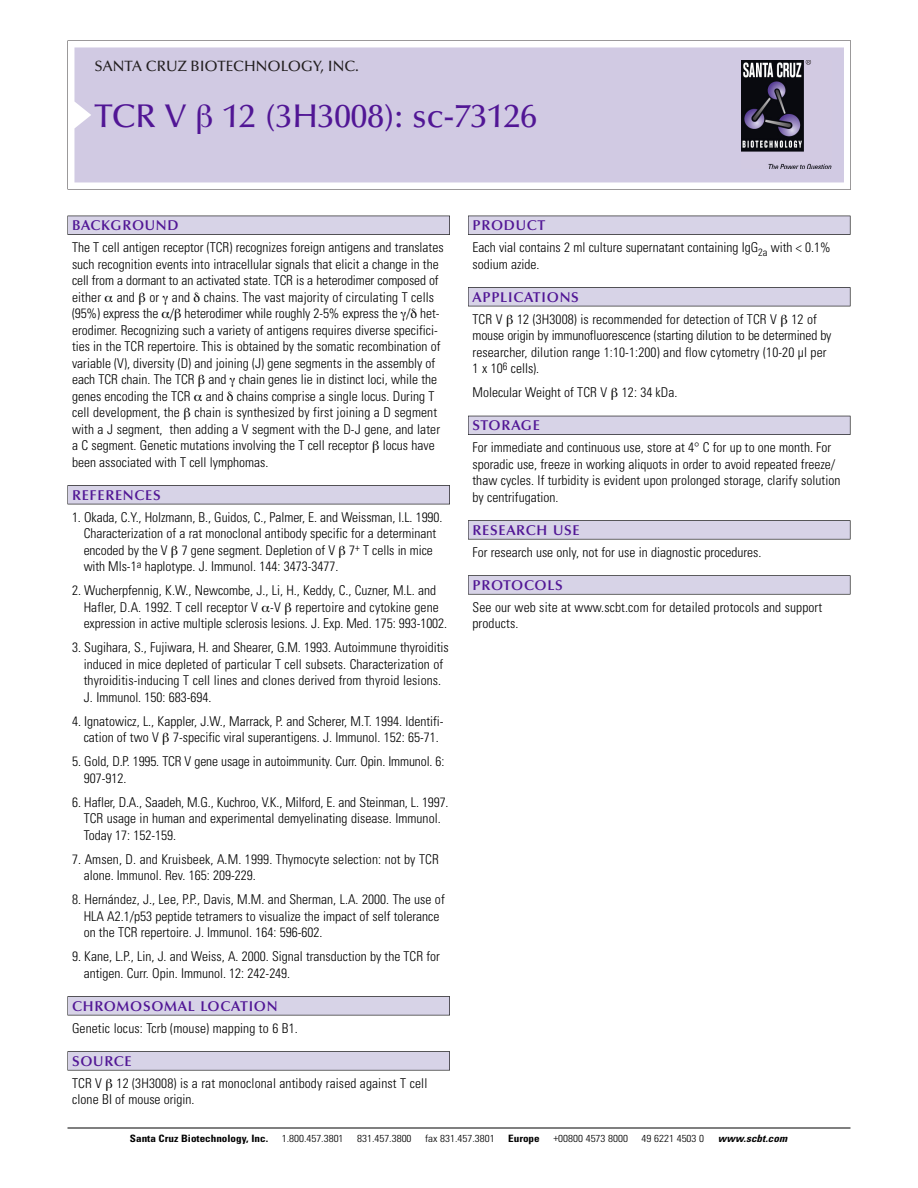
<style>
.page{position:relative;width:918px;height:1188px;background:#fff}
.page>*{position:absolute;margin:0;border:0;box-sizing:border-box;transform-origin:0 0}
.t1{font:500 33px "Optima";color:#511695}
.t2{font:500 15px "Optima";color:#231f20}
.t3{font:600 14.25px "Optima";letter-spacing:.05em;color:#511695}
.t4{font:300 condensed 13.5px/16.5px "Univers";color:#000}
.t5{font:300 condensed 10.2px "Univers";color:#000;scale:1.1 1}
.t6{font:700 condensed 10.2px "Univers";color:#000;scale:1.1 1}
.t7{font:italic 700 condensed 10.2px "Univers";letter-spacing:.005em;color:#000;scale:1.1 1}
</style>
<div class="page">
<svg style="left:68px;top:40px;width:783px;height:149px"></svg>
<div style="left:74px;top:47px;width:770px;height:135px;background:#d1cae3"></div>
<img style="left:741px;top:60px;width:90px;height:108px">
<div style="left:68px;top:216px;width:382px;height:19px;background:#525155"></div>
<div style="left:68px;top:216px;width:381px;height:18px;background:#d7d3e7"></div>
<div style="left:68px;top:485px;width:382px;height:19px;background:#525155"></div>
<div style="left:68px;top:486px;width:381px;height:18px;background:#d7d3e7"></div>
<div style="left:68px;top:996px;width:382px;height:19px;background:#545357"></div>
<div style="left:68px;top:997px;width:381px;height:18px;background:#d7d3e7"></div>
<div style="left:68px;top:1051px;width:382px;height:19px;background:#575759"></div>
<div style="left:68px;top:1052px;width:381px;height:18px;background:#d7d3e7"></div>
<div style="left:468px;top:216px;width:382px;height:19px;background:#525155"></div>
<div style="left:468px;top:216px;width:382px;height:18px;background:#d7d3e7"></div>
<div style="left:468px;top:287px;width:382px;height:19px;background:#525155"></div>
<div style="left:468px;top:288px;width:382px;height:18px;background:#d7d3e7"></div>
<div style="left:468px;top:416px;width:382px;height:19px;background:#525158"></div>
<div style="left:468px;top:416px;width:382px;height:18px;background:#d7d3e7"></div>
<div style="left:468px;top:520px;width:382px;height:19px;background:#575759"></div>
<div style="left:468px;top:521px;width:382px;height:18px;background:#d7d3e7"></div>
<svg style="left:468px;top:575px;width:382px;height:20px"></svg>
<div style="left:468px;top:576px;width:382px;height:18px;background:#d7d3e7"></div>
<hr style="left:68px;top:1128px;width:782px;height:1px;background:#000">
<svg style="left:198px;top:105px;width:14px;height:29px"></svg>
<p class="t2" style="left:94px;top:61px;width:266px">SANTA CRUZ BIOTECHNOLOGY, INC.</p>
<h1 class="t1" style="left:94px;top:103px;width:444px">TCR V 12 (3H3008): sc-73126</h1>
<p class="t3" style="left:72px;top:219px;width:108px">BACKGROUND</p>
<p class="t4" style="left:72px;top:240px;width:373px">The T cell antigen receptor (TCR) recognizes foreign antigens and translates such recognition events into intracellular signals that elicit a change in the cell from a dormant to an activated state. TCR is a heterodimer composed of either and or and chains. The vast majority of circulating T cells (95%) express the / heterodimer while roughly 2-5% express the / het&shy;erodimer. Recognizing such a variety of antigens requires diverse specifici&shy;ties in the TCR repertoire. This is obtained by the somatic recombination of variable (V), diversity (D) and joining (J) gene segments in the assembly of each TCR chain. The TCR and chain genes lie in distinct loci, while the genes encoding the TCR and chains comprise a single locus. During T cell development, the chain is synthesized by first joining a D segment with a J segment, then adding a V segment with the D-J gene, and later a C segment. Genetic mutations involving the T cell receptor locus have been associated with T cell lymphomas.</p>
<p class="t3" style="left:72px;top:489px;width:90px">REFERENCES</p>
<p class="t4" style="left:84px;top:510px;width:360px;text-indent:-12px">1. Okada, C.Y., Holzmann, B., Guidos, C., Palmer, E. and Weissman, I.L. 1990.<br>Characterization of a rat monoclonal antibody specific for a determinant encoded by the V 7 gene segment. Depletion of V 7<sup>+</sup> T cells in mice with Mls-1<sup>a</sup> haplotype. J. Immunol. 144: 3473-3477.</p>
<p class="t4" style="left:84px;top:583px;width:365px;text-indent:-12px">2. Wucherpfennig, K.W., Newcombe, J., Li, H., Keddy, C., Cuzner, M.L. and<br>Hafler, D.A. 1992. T cell receptor V -V repertoire and cytokine gene expression in active multiple sclerosis lesions. J. Exp. Med. 175: 993-1002.</p>
<p class="t4" style="left:84px;top:640px;width:367px;text-indent:-12px">3. Sugihara, S., Fujiwara, H. and Shearer, G.M. 1993. Autoimmune thyroiditis induced in mice depleted of particular T cell subsets. Characterization of thyroiditis-inducing T cell lines and clones derived from thyroid lesions.<br>J. Immunol. 150: 683-694.</p>
<p class="t4" style="left:72px;top:714px;width:373px;text-align:center">4. Ignatowicz, L., Kappler, J.W., Marrack, P. and Scherer, M.T. 1994. Identifi&shy;cation of two V 7-specific viral superantigens. J. Immunol. 152: 65-71.</p>
<p class="t4" style="left:84px;top:754px;width:362px;text-indent:-12px">5. Gold, D.P. 1995. TCR V gene usage in autoimmunity. Curr. Opin. Immunol. 6:<br>907-912.</p>
<p class="t4" style="left:84px;top:795px;width:366px;text-indent:-12px">6. Hafler, D.A., Saadeh, M.G., Kuchroo, V.K., Milford, E. and Steinman, L. 1997.<br>TCR usage in human and experimental demyelinating disease. Immunol.<br>Today 17: 152-159.</p>
<p class="t4" style="left:84px;top:852px;width:357px;text-indent:-12px">7. Amsen, D. and Kruisbeek, A.M. 1999. Thymocyte selection: not by TCR alone. Immunol. Rev. 165: 209-229.</p>
<p class="t4" style="left:84px;top:892px;width:363px;text-indent:-12px">8. Hernández, J., Lee, P.P., Davis, M.M. and Sherman, L.A. 2000. The use of<br>HLA A2.1/p53 peptide tetramers to visualize the impact of self tolerance on the TCR repertoire. J. Immunol. 164: 596-602.</p>
<p class="t4" style="left:84px;top:949px;width:358px;text-indent:-12px">9. Kane, L.P., Lin, J. and Weiss, A. 2000. Signal transduction by the TCR for antigen. Curr. Opin. Immunol. 12: 242-249.</p>
<p class="t3" style="left:72px;top:1000px;width:207px">CHROMOSOMAL LOCATION</p>
<p class="t4" style="left:72px;top:1021px;width:227px">Genetic locus: Tcrb (mouse) mapping to 6 B1.</p>
<p class="t3" style="left:72px;top:1055px;width:61px">SOURCE</p>
<p class="t4" style="left:72px;top:1076px;width:357px">TCR V 12 (3H3008) is a rat monoclonal antibody raised against T cell clone BI of mouse origin.</p>
<p class="t3" style="left:473px;top:219px;width:74px">PRODUCT</p>
<p class="t4" style="left:473px;top:240px;width:360px">Each vial contains 2 ml culture supernatant containing IgG<sub>2a</sub> with &lt; 0.1% sodium azide.</p>
<p class="t3" style="left:473px;top:291px;width:108px">APPLICATIONS</p>
<p class="t4" style="left:473px;top:312px;width:360px">TCR V 12 (3H3008) is recommended for detection of TCR V 12 of mouse origin by immunofluorescence (starting dilution to be determined by researcher, dilution range 1:10-1:200) and flow cytometry (10-20 µl per 1 x 10<sup>6</sup> cells).</p>
<p class="t4" style="left:473px;top:385px;width:206px">Molecular Weight of TCR V 12: 34 kDa.</p>
<p class="t3" style="left:473px;top:420px;width:69px">STORAGE</p>
<p class="t4" style="left:473px;top:440px;width:369px">For immediate and continuous use, store at 4° C for up to one month. For sporadic use, freeze in working aliquots in order to avoid repeated freeze/ thaw cycles. If turbidity is evident upon prolonged storage, clarify solution by centrifugation.</p>
<p class="t3" style="left:473px;top:524px;width:109px">RESEARCH USE</p>
<p class="t4" style="left:473px;top:545px;width:290px">For research use only, not for use in diagnostic procedures.</p>
<p class="t3" style="left:473px;top:579px;width:92px">PROTOCOLS</p>
<p class="t4" style="left:473px;top:600px;width:351px">See our web site at www.scbt.com for detailed protocols and support products.</p>
<p class="t6" style="left:130px;top:1135px;width:127px">Santa Cruz Biotechnology, Inc.</p>
<p class="t5" style="left:282px;top:1135px;width:58px">1.800.457.3801</p>
<p class="t5" style="left:357px;top:1135px;width:51px">831.457.3800</p>
<p class="t5" style="left:425px;top:1135px;width:65px">fax 831.457.3801</p>
<p class="t6" style="left:508px;top:1135px;width:30px">Europe</p>
<p class="t5" style="left:553px;top:1135px;width:69px">+00800 4573 8000</p>
<p class="t5" style="left:642px;top:1135px;width:58px">49 6221 4503 0</p>
<p class="t7" style="left:718px;top:1135px;width:64px">www.scbt.com</p>
</div>
